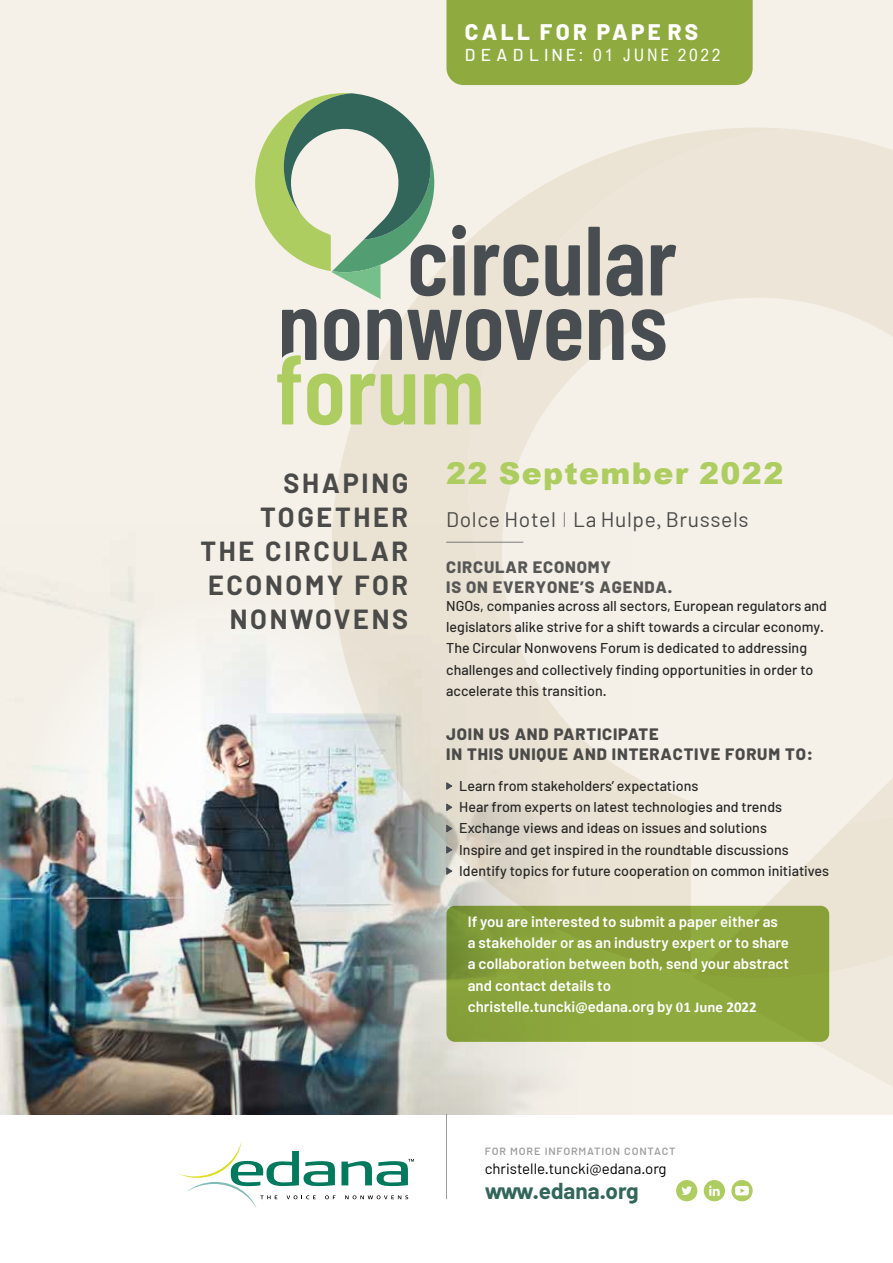
<style>
.page{position:relative;width:893px;height:1263px;background:#fff}
.page>*{position:absolute;margin:0;border:0;box-sizing:border-box;transform-origin:0 0}
.t1{font:900 30px "Arial";letter-spacing:.045em;color:#aecd60}
.t2{font:700 27px/34px "Barlow";letter-spacing:.1em;color:#4a4a49;text-align:right}
.t3{font:700 22.5px "Barlow";color:#32665a}
.t4{font:800 22.5px "Barlow";letter-spacing:.15em;color:#fff}
.t5{font:21px "Barlow";letter-spacing:.03em;color:#4a4a49}
.t6{font:17.25px "Arial Nova Cond";letter-spacing:.155em;color:#fff}
.t7{font:800 16.5px/19.2px "Barlow";letter-spacing:.05em;color:#4a4a49}
.t8{font:800 16.5px/19.2px "Barlow";letter-spacing:.05em;color:#575756}
.t9{font:600 15px/21.3px "Barlow";color:#fff}
.t10{font:15px "Barlow";color:#000}
.t11{font:500 14.25px/21.3px "Barlow";color:#282827}
.t12{font:500 12.75px "Barlow";color:#9d9d9c}
.s1{font-family:"Barlow";font-weight:500}
.s2{font-family:"Arial Nova"}
.s3{font-weight:100}
.s4{font-family:"Minion Pro"}
.s5{font-family:"Minion Pro";font-weight:700}
.s6{font-family:"Calibri";font-weight:700}
</style>
<div class="page">
<div style="left:0;top:0;width:893px;height:1114px;background:#f5f1e9"></div>
<hr style="left:446px;top:1114px;width:1px;height:85px;background:#9d9d9c">
<img style="left:0;top:575px;width:540px;height:539px">
<div style="left:676px;top:1180px;width:21px;height:21px;background:#aecd60;border-radius:50%"></div>
<svg style="left:681px;top:1186px;width:11px;height:9px"></svg>
<div style="left:704px;top:1180px;width:21px;height:21px;background:#aecd60;border-radius:50%"></div>
<svg style="left:709px;top:1185px;width:11px;height:11px"></svg>
<svg style="left:731px;top:1180px;width:22px;height:21px"></svg>
<svg style="left:735px;top:1186px;width:14px;height:9px"></svg>
<svg style="left:179px;top:1141px;width:235px;height:67px"></svg>
<svg style="left:788px;top:823px;width:105px;height:119px;fill:#ebe3d4"></svg>
<svg style="left:332px;top:128px;width:456px;height:845px;background:#dcd9cf"></svg>
<svg style="left:468px;top:129px;width:425px;height:694px"></svg>
<svg style="left:813px;top:942px;width:80px;height:144px"></svg>
<svg style="left:446px;top:782px;width:6px;height:8px"></svg>
<svg style="left:446px;top:803px;width:6px;height:8px"></svg>
<svg style="left:446px;top:824px;width:6px;height:8px"></svg>
<svg style="left:446px;top:846px;width:6px;height:8px"></svg>
<svg style="left:446px;top:867px;width:6px;height:8px"></svg>
<svg style="left:255px;top:93px;width:421px;height:206px"></svg>
<svg style="left:277px;top:309px;width:346px;height:116px"></svg>
<svg style="left:631px;top:309px;width:34px;height:52px"></svg>
<hr style="left:446px;top:542px;width:77px;height:1px;background:#7c7b7b">
<div style="left:446px;top:0;width:307px;height:85px;background:#8faa3e"></div>
<div style="left:446px;top:906px;width:383px;height:136px;background:#8ba43b;border-radius:9px"></div>
<h3 class="t4" style="left:465px;top:18px;width:235px">CALL FOR PAPE RS</h3>
<p class="t6" style="left:465px;top:44px;width:257px"><span class="s1">D E A D L INE</span><span class="s2">:</span> 01 JUNE 2022</p>
<h2 class="t2" style="left:200px;top:466px;width:209px">SHAPING<br>TOGETHER<br>THE CIRCULAR<br>ECONOMY FOR<br>NONWOVENS</h2>
<h1 class="t1" style="left:446px;top:451px;width:339px">22 September 2022</h1>
<h3 class="t5" style="left:446px;top:507px;width:304px">Dolce Hotel <span class="s3">I</span> La Hulpe<span class="s4">,</span> Brussels</h3>
<p class="t8" style="left:446px;top:558px;width:228px">CIRCULAR ECONOMY<br>IS ON EVERYONE’S AGENDA.</p>
<p class="t11" style="left:446px;top:595px;width:382px">NGOs, companies across all sectors, European regulators and legislators alike strive for a shift towards a circular economy.<br>The Circular Nonwovens Forum is dedicated to addressing challenges and collectively finding opportunities in order to accelerate this transition.</p>
<p class="t7" style="left:446px;top:725px;width:368px">JOIN US AND PARTICIPATE<br>IN THIS UNIQUE AND INTERACTIVE FORUM TO:</p>
<p class="t11" style="left:459px;top:775px;width:371px">Learn from stakeholders’ expectations<br>Hear from experts on latest technologies and trends Exchange views and ideas on issues and solutions<br>Inspire and get inspired in the roundtable discussions Identify topics for future cooperation on common initiatives</p>
<p class="t9" style="left:468px;top:910px;width:323px">If you are interested to submit a paper either as a stakeholder or as an industry expert or to share a collaboration between both, send your abstract and contact details to christelle.tuncki@edana.org by <span class="s5">0</span><span class="s6">1 June 2022</span></p>
<p class="t12" style="left:485px;top:1142px;width:192px">for more information contact</p>
<p class="t10" style="left:485px;top:1159px;width:183px">christelle.tuncki@edana.org</p>
<h3 class="t3" style="left:485px;top:1177px;width:155px">www.edana.org</h3>
</div>
